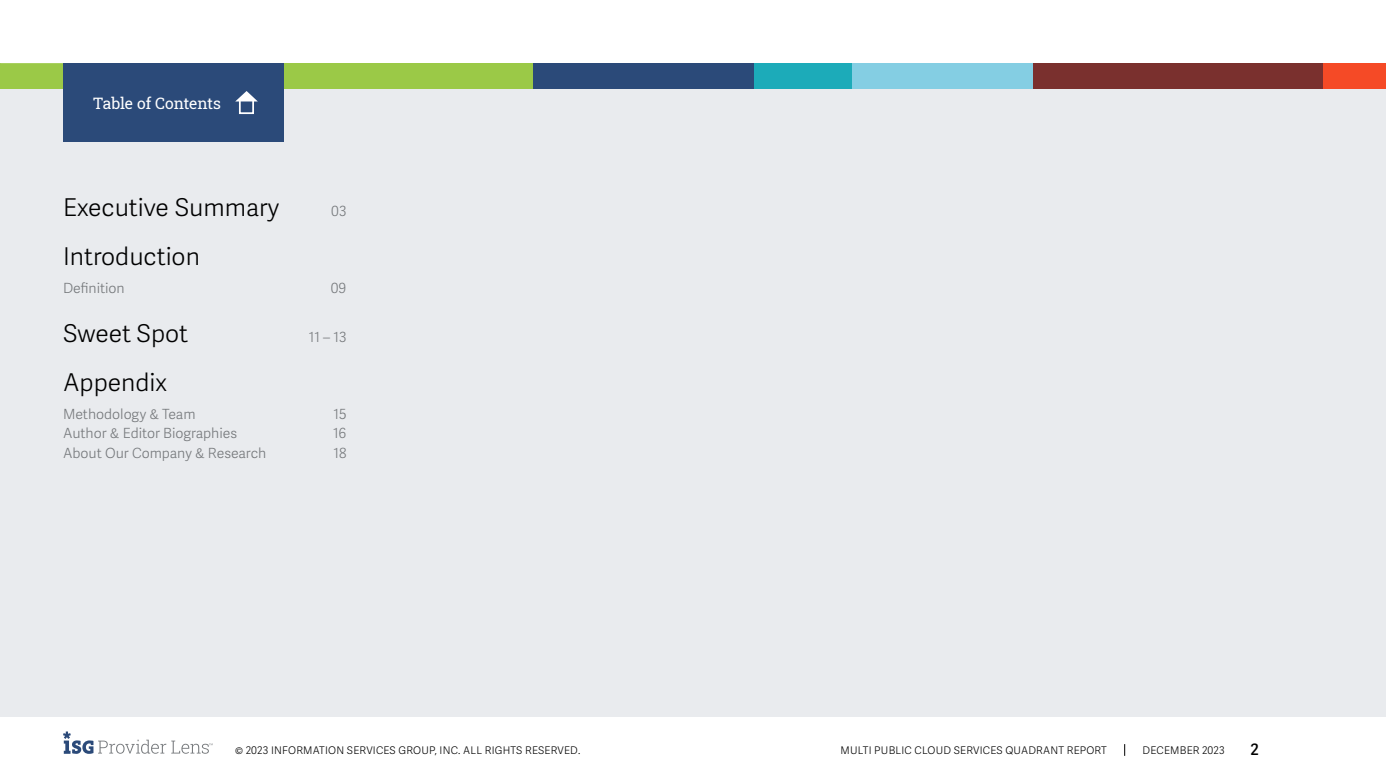
<style>
.page{position:relative;width:1386px;height:780px;background:#fff}
.page>*{position:absolute;margin:0;border:0;box-sizing:border-box;transform-origin:0 0}
.t1{font:300 24.5px "Adelle Sans";color:#000}
.t2{font:15.75px "Roboto Slab ISG P Regular";letter-spacing:-.005em;color:#fff}
.t3{font:600 15.75px "Adelle Sans";color:#000}
.t4{font:300 14px "Adelle Sans";color:#75787b}
.t5{font:300 10.5px "Adelle Sans";letter-spacing:.02em;color:#000}
</style>
<div class="page">
<svg style="left:1124px;top:744px;width:1px;height:12px"></svg>
<svg style="left:63px;top:731px;width:150px;height:23px"></svg>
<div style="left:0;top:63px;width:1386px;height:654px;background:#e9ebee"></div>
<div style="left:0;top:63px;width:533px;height:26px;background:#9bc947"></div>
<div style="left:533px;top:63px;width:223px;height:26px;background:#2b4a79"></div>
<div style="left:850px;top:63px;width:184px;height:26px;background:#84cee3"></div>
<div style="left:1323px;top:63px;width:63px;height:26px;background:#f54a26"></div>
<div style="left:1033px;top:63px;width:290px;height:26px;background:#7a302e"></div>
<div style="left:754px;top:63px;width:98px;height:26px;background:#1cabb9"></div>
<div style="left:63px;top:63px;width:221px;height:78px;background:#2b4a79"></div>
<svg style="left:0;top:63px;width:257px;height:38px"></svg>
<div style="left:239px;top:100px;width:15px;height:14px;border:2px solid #fff"></div>
<h2 class="t2" style="left:93px;top:92px;width:130px">Table of Contents</h2>
<h1 class="t1" style="left:63px;top:193px;width:218px">Executive Summary</h1>
<h3 class="t4" style="left:331px;top:203px;width:17px">03</h3>
<h1 class="t1" style="left:63px;top:242px;width:138px">Introduction</h1>
<h3 class="t4" style="left:63px;top:280px;width:63px">Definition</h3>
<h3 class="t4" style="left:331px;top:280px;width:17px">09</h3>
<h1 class="t1" style="left:63px;top:319px;width:127px">Sweet Spot</h1>
<h3 class="t4" style="left:309px;top:329px;width:39px">11 – 13</h3>
<h1 class="t1" style="left:63px;top:368px;width:106px">Appendix</h1>
<h3 class="t4" style="left:63px;top:406px;width:134px">Methodology &amp; Team</h3>
<h3 class="t4" style="left:333px;top:406px;width:15px">15</h3>
<h3 class="t4" style="left:63px;top:425px;width:176px">Author &amp; Editor Biographies</h3>
<h3 class="t4" style="left:333px;top:425px;width:15px">16</h3>
<h3 class="t4" style="left:63px;top:444px;width:205px">About Our Company &amp; Research</h3>
<h3 class="t4" style="left:333px;top:444px;width:15px">18</h3>
<p class="t5" style="left:235px;top:744px;width:347px">© 2023 INFORMATION SERVICES GROUP, INC. ALL RIGHTS RESERVED.</p>
<p class="t5" style="left:841px;top:744px;width:268px">MULTI PUBLIC CLOUD SERVICES QUADRANT REPORT</p>
<p class="t5" style="left:1143px;top:744px;width:84px">DECEMBER 2023</p>
<h2 class="t3" style="left:1251px;top:740px;width:10px">2</h2>
</div>
